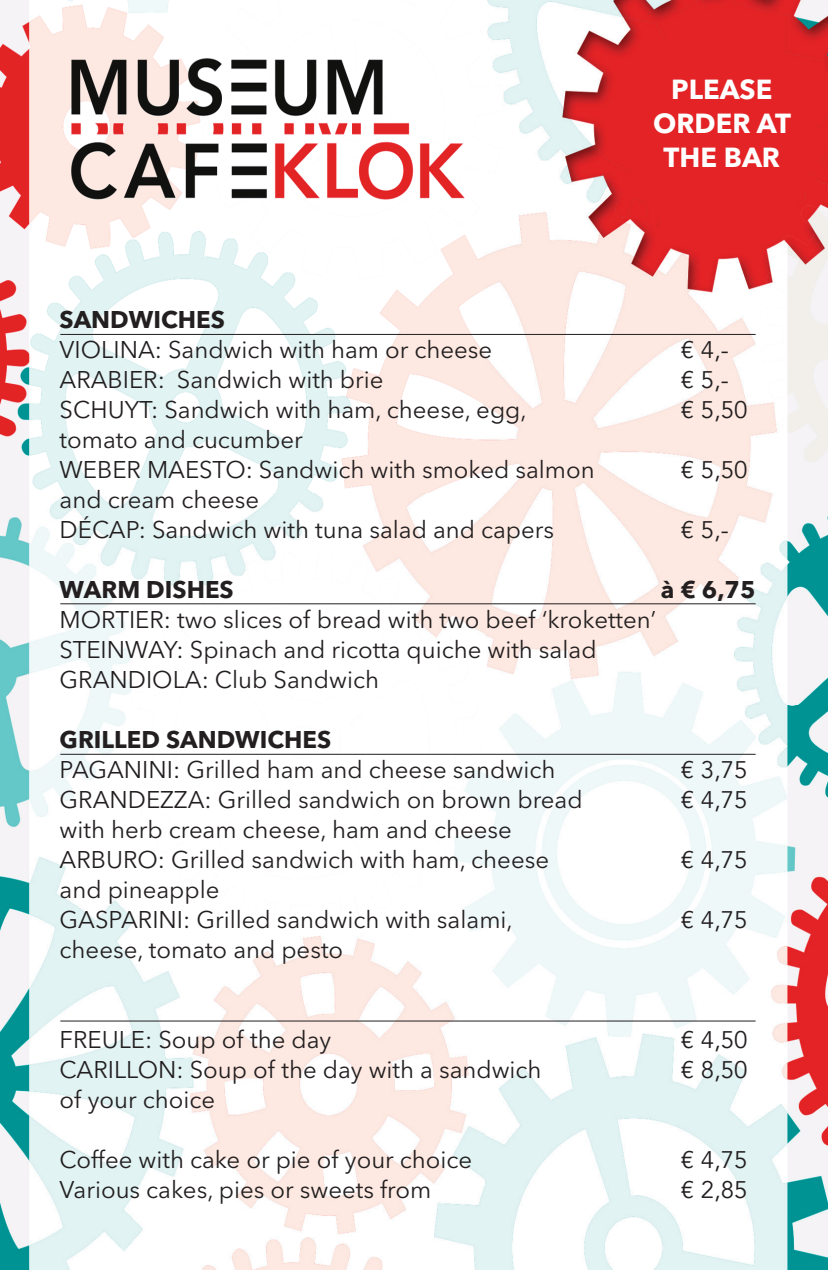
<style>
.page{position:relative;width:828px;height:1270px;background:#fff}
.page>*{position:absolute;margin:0;border:0;box-sizing:border-box;transform-origin:0 0}
.t1{font:700 27.4px/34.2px "Avenir Next LT Pro";color:#fff;text-align:center}
.t2{font:24px/30px "Avenir Next LT Pro";color:#231f20}
.t3{font:24px/30px "Avenir";color:#231f20}
.t4{font:700 24px "Avenir Next LT Pro";color:#231f20}
</style>
<div class="page">
<img style="left:0;top:0;width:828px;height:1270px">
<hr style="left:60px;top:603px;width:695px;height:1px;background:#231f20">
<hr style="left:60px;top:334px;width:695px;height:1px;background:#231f20">
<hr style="left:60px;top:754px;width:695px;height:1px;background:#231f20">
<hr style="left:60px;top:1020px;width:695px;height:1px;background:#231f20">
<p class="t1" style="left:653px;top:72px;width:139px">PLEASE<br>ORDER AT<br>THE BAR</p>
<p class="t4" style="left:60px;top:305px;width:167px">SANDWICHES</p>
<p class="t2" style="left:60px;top:334px;width:536px">VIOLINA: Sandwich with ham or cheese<br>ARABIER: Sandwich with brie<br>SCHUYT: Sandwich with ham, cheese, egg, tomato and cucumber<br>WEBER MAESTO: Sandwich with smoked salmon and cream cheese<br>DÉCAP: Sandwich with tuna salad and capers</p>
<p class="t4" style="left:60px;top:575px;width:176px">WARM DISHES</p>
<p class="t2" style="left:60px;top:604px;width:598px">MORTIER: two slices of bread with two beef ‘kroketten’<br>STEINWAY: Spinach and ricotta quiche with salad<br>GRANDIOLA: Club Sandwich</p>
<p class="t3" style="left:681px;top:335px;width:68px">€ 4,- € 5,- € 5,50</p>
<p class="t3" style="left:681px;top:455px;width:68px">€ 5,50</p>
<p class="t3" style="left:681px;top:515px;width:50px">€ 5,-</p>
<p class="t4" style="left:661px;top:575px;width:96px">à € 6,75</p>
<p class="t4" style="left:60px;top:725px;width:273px">GRILLED SANDWICHES</p>
<p class="t2" style="left:60px;top:754px;width:524px">PAGANINI: Grilled ham and cheese sandwich GRANDEZZA: Grilled sandwich on brown bread with herb cream cheese, ham and cheese ARBURO: Grilled sandwich with ham, cheese and pineapple<br>GASPARINI: Grilled sandwich with salami, cheese, tomato and pesto</p>
<p class="t2" style="left:60px;top:1024px;width:483px">FREULE: Soup of the day<br>CARILLON: Soup of the day with a sandwich of your choice</p>
<p class="t2" style="left:60px;top:1144px;width:414px">Coffee with cake or pie of your choice<br>Various cakes, pies or sweets from</p>
<p class="t3" style="left:681px;top:755px;width:68px">€ 3,75 € 4,75</p>
<p class="t3" style="left:681px;top:845px;width:68px">€ 4,75</p>
<p class="t3" style="left:681px;top:905px;width:68px">€ 4,75</p>
<p class="t3" style="left:681px;top:1025px;width:68px">€ 4,50 € 8,50</p>
<p class="t3" style="left:681px;top:1145px;width:68px">€ 4,75 € 2,85</p>
</div>
